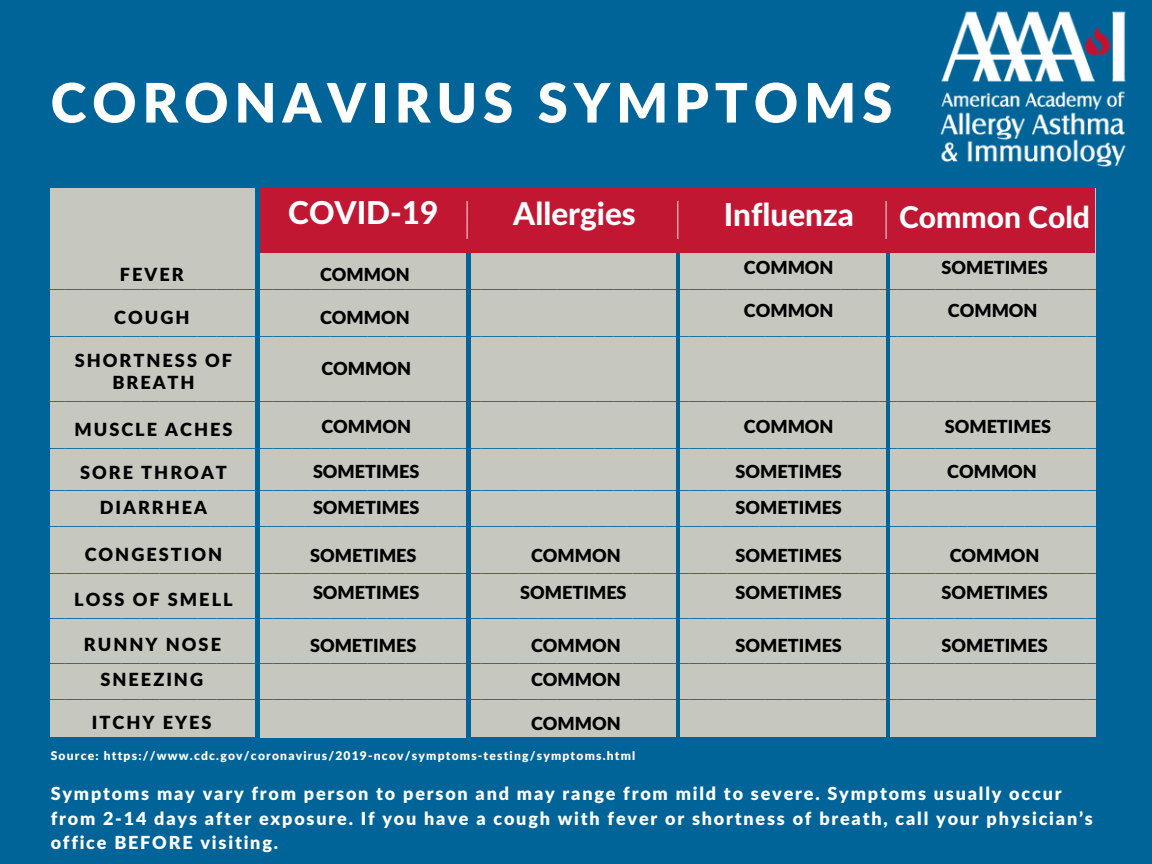
<style>
.page{position:relative;width:1152px;height:864px;background:#016499}
.page>*{position:absolute;margin:0;border:0;box-sizing:border-box;transform-origin:0 0}
.t1{font:900 54.3px "Lato Latin";letter-spacing:.11em;color:#fff}
.t2{font:800 31.5px "Lato Latin";color:#fff}
.t3{font:30px/45.2px "Allura";color:#016499}
.t4{font:800 30px "Lato Latin";color:#fff}
.t5{font:30px "Allura";color:#fff}
.t6{font:900 18.15px/21.3px "Lato Latin";letter-spacing:.11em;color:#000;text-align:center}
.t7{font:900 18px/37.5px "Lato Latin";color:#000}
.t8{font:900 18px/24.8px "Lato Latin";letter-spacing:.1em;color:#fff}
.t9{font:900 12px "Lato Latin";letter-spacing:.1em;color:#fff}
</style>
<div class="page">
<div style="left:50px;top:188px;width:205px;height:549px;background:#c6c8bf"></div>
<div style="left:261px;top:189px;width:205px;height:549px;background:#c6c8bf"></div>
<div style="left:471px;top:188px;width:205px;height:549px;background:#c6c8bf"></div>
<div style="left:680px;top:188px;width:205px;height:549px;background:#c6c8bf"></div>
<div style="left:890px;top:188px;width:205px;height:549px;background:#c6c8bf"></div>
<div style="left:261px;top:188px;width:208px;height:65px;background:#c21733"></div>
<div style="left:466px;top:188px;width:216px;height:65px;background:#c21733"></div>
<div style="left:679px;top:188px;width:212px;height:65px;background:#c21733"></div>
<div style="left:889px;top:188px;width:206px;height:65px;background:#c21733"></div>
<img style="left:940px;top:11px;width:186px;height:156px">
<h1 class="t1" style="left:51px;top:69px;width:843px">CORONAVIRUS SYMPTOMS</h1>
<p class="t2" style="left:288px;top:193px;width:152px">COVID-19</p>
<p class="t5" style="left:493px;top:201px;width:39px;rotate:90deg">__</p>
<p class="t5" style="left:703px;top:201px;width:39px;rotate:90deg">__</p>
<p class="t5" style="left:912px;top:201px;width:39px;rotate:90deg">__</p>
<p class="t2" style="left:513px;top:194px;width:124px">Allergies</p>
<p class="t2" style="left:724px;top:195px;width:132px">Influenza</p>
<p class="t4" style="left:899px;top:198px;width:192px">Common Cold</p>
<p class="t7" style="left:744px;top:249px;width:91px">COMMON</p>
<p class="t7" style="left:744px;top:291px;width:91px">COMMON</p>
<p class="t7" style="left:941px;top:249px;width:108px">SOMETIMES</p>
<p class="t7" style="left:948px;top:291px;width:91px">COMMON</p>
<p class="t6" style="left:120px;top:263px;width:65px">FEVER</p>
<p class="t7" style="left:320px;top:255px;width:91px">COMMON</p>
<p class="t3" style="left:46px;top:260px;width:1061px;line-height:46.2px">________________________________________________________ ________________________________________________________</p>
<p class="t6" style="left:114px;top:306px;width:77px">COUGH</p>
<p class="t6" style="left:75px;top:350px;width:159px">SHORTNESS OF<br>BREATH</p>
<p class="t6" style="left:74px;top:418px;width:160px">MUSCLE ACHES</p>
<p class="t6" style="left:80px;top:461px;width:148px">SORE THROAT</p>
<p class="t7" style="left:320px;top:298px;width:91px">COMMON</p>
<p class="t7" style="left:321px;top:349px;width:91px">COMMON</p>
<p class="t3" style="left:46px;top:371px;width:1061px;line-height:46.7px">________________________________________________________ ________________________________________________________</p>
<p class="t7" style="left:321px;top:407px;width:91px">COMMON</p>
<p class="t7" style="left:744px;top:407px;width:91px">COMMON</p>
<p class="t7" style="left:736px;top:453px;width:108px;line-height:36.3px">SOMETIMES<br>SOMETIMES</p>
<p class="t7" style="left:736px;top:536px;width:108px">SOMETIMES<br>SOMETIMES</p>
<p class="t7" style="left:736px;top:626px;width:108px">SOMETIMES</p>
<p class="t7" style="left:945px;top:407px;width:108px">SOMETIMES</p>
<p class="t7" style="left:947px;top:452px;width:91px">COMMON</p>
<p class="t7" style="left:313px;top:453px;width:108px;line-height:36.3px">SOMETIMES<br>SOMETIMES</p>
<p class="t3" style="left:40px;top:465px;width:1067px;line-height:36.3px">________________________________________________________ ________________________________________________________</p>
<p class="t6" style="left:100px;top:496px;width:109px">DIARRHEA</p>
<p class="t6" style="left:85px;top:544px;width:139px">CONGESTION</p>
<p class="t7" style="left:310px;top:536px;width:108px">SOMETIMES</p>
<p class="t7" style="left:520px;top:536px;width:108px;text-align:center">COMMON<br>SOMETIMES</p>
<p class="t7" style="left:531px;top:628px;width:91px;line-height:34px">COMMON<br>COMMON</p>
<p class="t7" style="left:531px;top:704px;width:91px">COMMON</p>
<p class="t7" style="left:941px;top:536px;width:108px;text-align:center">COMMON<br>SOMETIMES</p>
<p class="t7" style="left:941px;top:626px;width:108px">SOMETIMES</p>
<p class="t3" style="left:46px;top:544px;width:1061px;text-align:justify">________________________________________________________ ________________________________________________________ ________________________________________________________</p>
<p class="t3" style="left:46px;top:670px;width:1061px">________________________________________________________</p>
<p class="t7" style="left:313px;top:573px;width:108px">SOMETIMES</p>
<p class="t6" style="left:74px;top:588px;width:160px">LOSS OF SMELL</p>
<p class="t6" style="left:84px;top:627px;width:139px;line-height:34px">RUNNY NOSE<br>SNEEZING</p>
<p class="t6" style="left:92px;top:712px;width:121px">ITCHY EYES</p>
<p class="t7" style="left:310px;top:626px;width:108px">SOMETIMES</p>
<p class="t9" style="left:51px;top:749px;width:586px">Source: https://www.cdc.gov/coronavirus/2019-ncov/symptoms-testing/symptoms.html</p>
<p class="t8" style="left:51px;top:780px;width:1044px">Symptoms may vary from person to person and may range from mild to severe. Symptoms usually occur from 2-14 days after exposure. If you have a cough with fever or shortness of breath, call your physician’s office BEFORE visiting.</p>
</div>
